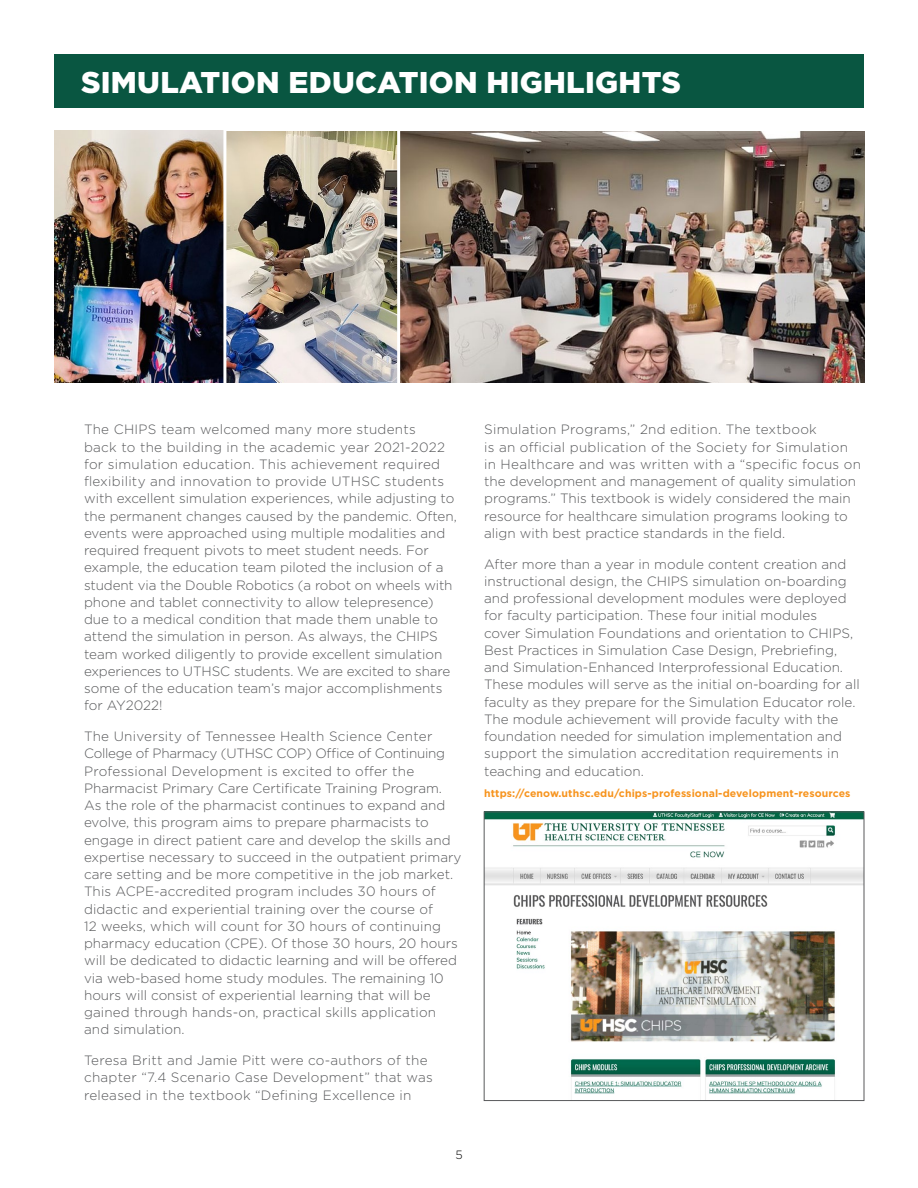
<style>
.page{position:relative;width:918px;height:1188px;background:#fff}
.page>*{position:absolute;margin:0;border:0;box-sizing:border-box;transform-origin:0 0}
.t1{font:900 30px "Gotham";letter-spacing:.01em;color:#fff}
.t2{font:300 13.5px/17.2px "Gotham";color:#58595b}
.t3{font:300 13.5px/17.2px "Gotham";letter-spacing:.02em;color:#58595b}
.t4{font:300 12px "Gotham";color:#000}
.t5{font:700 10.5px "Gotham";letter-spacing:.01em;color:#f7941e}
</style>
<div class="page">
<img style="left:54px;top:131px;width:810px;height:252px">
<div style="left:54px;top:54px;width:810px;height:54px;background:#095641"></div>
<hr style="left:397px;top:126px;width:3px;height:265px;background:#fff">
<hr style="left:223px;top:128px;width:3px;height:272px;background:#fff">
<img style="left:486px;top:813px;width:376px;height:286px">
<div style="left:484px;top:811px;width:380px;height:290px;border:1px solid #58595b"></div>
<h1 class="t1" style="left:81px;top:62px;width:601px">SIMULATION EDUCATION HIGHLIGHTS</h1>
<p class="t2" style="left:84px;top:421px;width:374px">The CHIPS team welcomed many more students<br>back to the building in the academic year 2021-2022 for simulation education. This achievement required flexibility and innovation to provide UTHSC students with excellent simulation experiences, while adjusting to the permanent changes caused by the pandemic. Often, events were approached using multiple modalities and required frequent pivots to meet student needs. For example, the education team piloted the inclusion of a student via the Double Robotics (a robot on wheels with phone and tablet connectivity to allow telepresence) due to a medical condition that made them unable to attend the simulation in person. As always, the CHIPS team worked diligently to provide excellent simulation experiences to UTHSC students. We are excited to share some of the education team’s major accomplishments for AY2022!</p>
<p class="t2" style="left:84px;top:727px;width:379px">The University of Tennessee Health Science Center College of Pharmacy (UTHSC COP) Office of Continuing Professional Development is excited to offer the Pharmacist Primary Care Certificate Training Program.<br>As the role of the pharmacist continues to expand and evolve, this program aims to prepare pharmacists to engage in direct patient care and develop the skills and expertise necessary to succeed in the outpatient primary care setting and be more competitive in the job market.<br>This ACPE-accredited program includes 30 hours of didactic and experiential training over the course of<br>12 weeks, which will count for 30 hours of continuing pharmacy education (CPE). Of those 30 hours, 20 hours will be dedicated to didactic learning and will be offered via web-based home study modules. The remaining 10 hours will consist of experiential learning that will be gained through hands-on, practical skills application and simulation.</p>
<p class="t3" style="left:84px;top:1051px;width:350px">Teresa Britt and Jamie Pitt were co-authors of the chapter “7.4 Scenario Case Development” that was released in the textbook “Defining Excellence in</p>
<p class="t4" style="left:455px;top:1147px;width:9px">5</p>
<p class="t2" style="left:484px;top:421px;width:378px">Simulation Programs,” 2nd edition. The textbook<br>is an official publication of the Society for Simulation in Healthcare and was written with a “specific focus on the development and management of quality simulation programs.” This textbook is widely considered the main resource for healthcare simulation programs looking to align with best practice standards in the field.</p>
<p class="t2" style="left:484px;top:555px;width:377px">After more than a year in module content creation and instructional design, the CHIPS simulation on-boarding and professional development modules were deployed for faculty participation. These four initial modules<br>cover Simulation Foundations and orientation to CHIPS, Best Practices in Simulation Case Design, Prebriefing, and Simulation-Enhanced Interprofessional Education.<br>These modules will serve as the initial on-boarding for all faculty as they prepare for the Simulation Educator role.<br>The module achievement will provide faculty with the foundation needed for simulation implementation and support the simulation accreditation requirements in teaching and education.</p>
<p class="t5" style="left:484px;top:787px;width:368px">https://cenow.uthsc.edu/chips-professional-development-resources</p>
</div>
